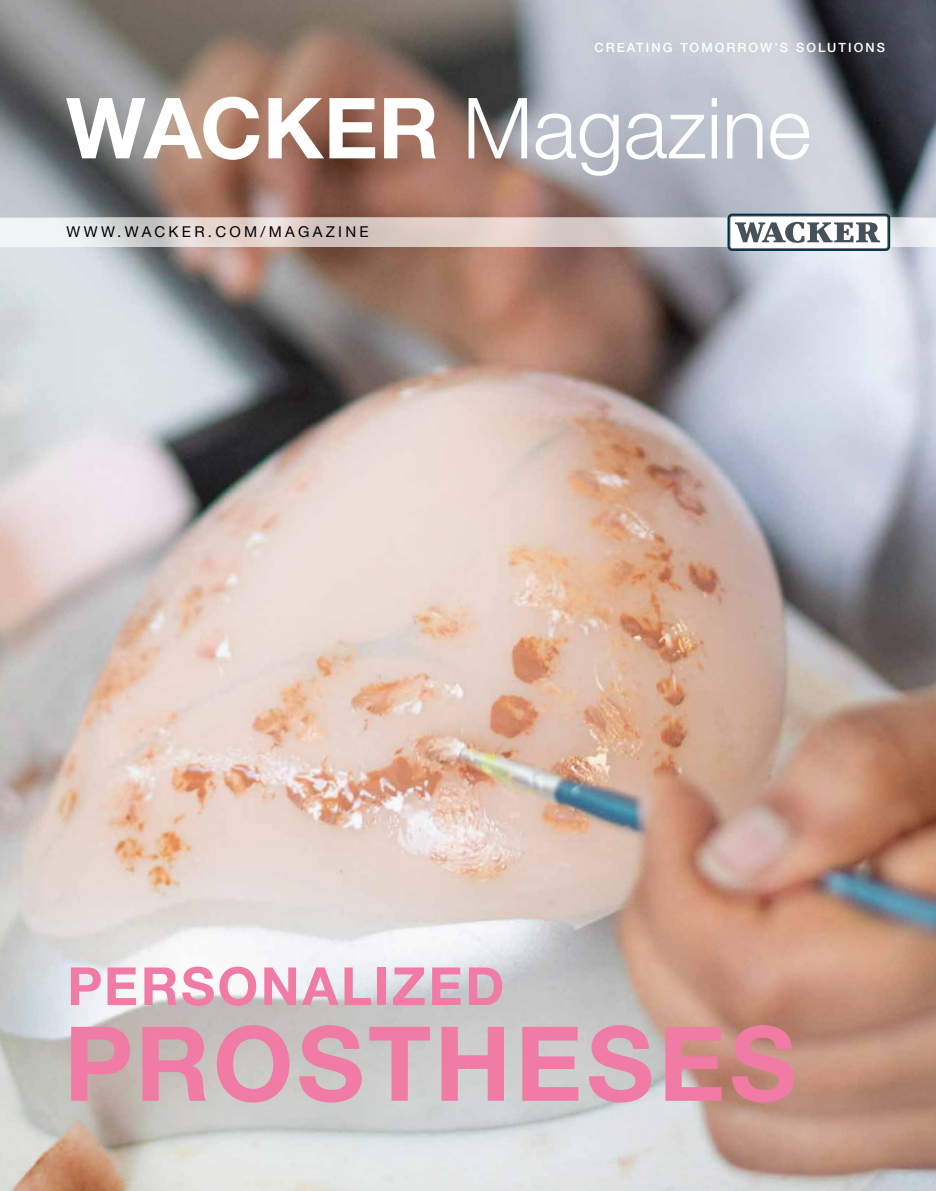
<style>
.page{position:relative;width:936px;height:1191px;background:#fff}
.page>*{position:absolute;margin:0;border:0;box-sizing:border-box;transform-origin:0 0}
.t1{font:700 103.5px "Helvetica Panfor Wacker";letter-spacing:.035em;color:#f07ba5}
.t2{font:300 84.3px "Helvetica Panfor Wacker";color:#fff}
.t3{font:700 52.5px "Helvetica Panfor Wacker";letter-spacing:.045em;color:#f07ba5}
.t4{font:15px "Helvetica Panfor Wacker";letter-spacing:.22em;color:#000}
.t5{font:500 12.75px "Helvetica Panfor Wacker";letter-spacing:.16em;color:#fff}
.s1{font-weight:700}
</style>
<div class="page">
<img style="left:0;top:247px;width:935px;height:944px">
<svg style="left:0;top:217px;width:935px;height:30px;background:#ded6d4"></svg>
<svg style="left:0;top:0;width:935px;height:217px;background:#938887"></svg>
<svg style="left:728px;top:214px;width:161px;height:34px"></svg>
<div style="left:727px;top:214px;width:163px;height:37px;border:2px solid #003047;border-radius:4px"></div>
<p class="t5" style="left:594px;top:39px;width:292px">CREATING TOMORROW’S SOLUTIONS</p>
<h2 class="t2" style="left:66px;top:77px;width:746px"><span class="s1">WACKER</span> Magazine</h2>
<p class="t4" style="left:67px;top:222px;width:303px">WWW.WACKER.COM/MAGAZINE</p>
<h3 class="t3" style="left:67px;top:954px;width:438px">PERSONALIZED</h3>
<h1 class="t1" style="left:64px;top:1000px;width:734px">PROSTHESES</h1>
</div>
